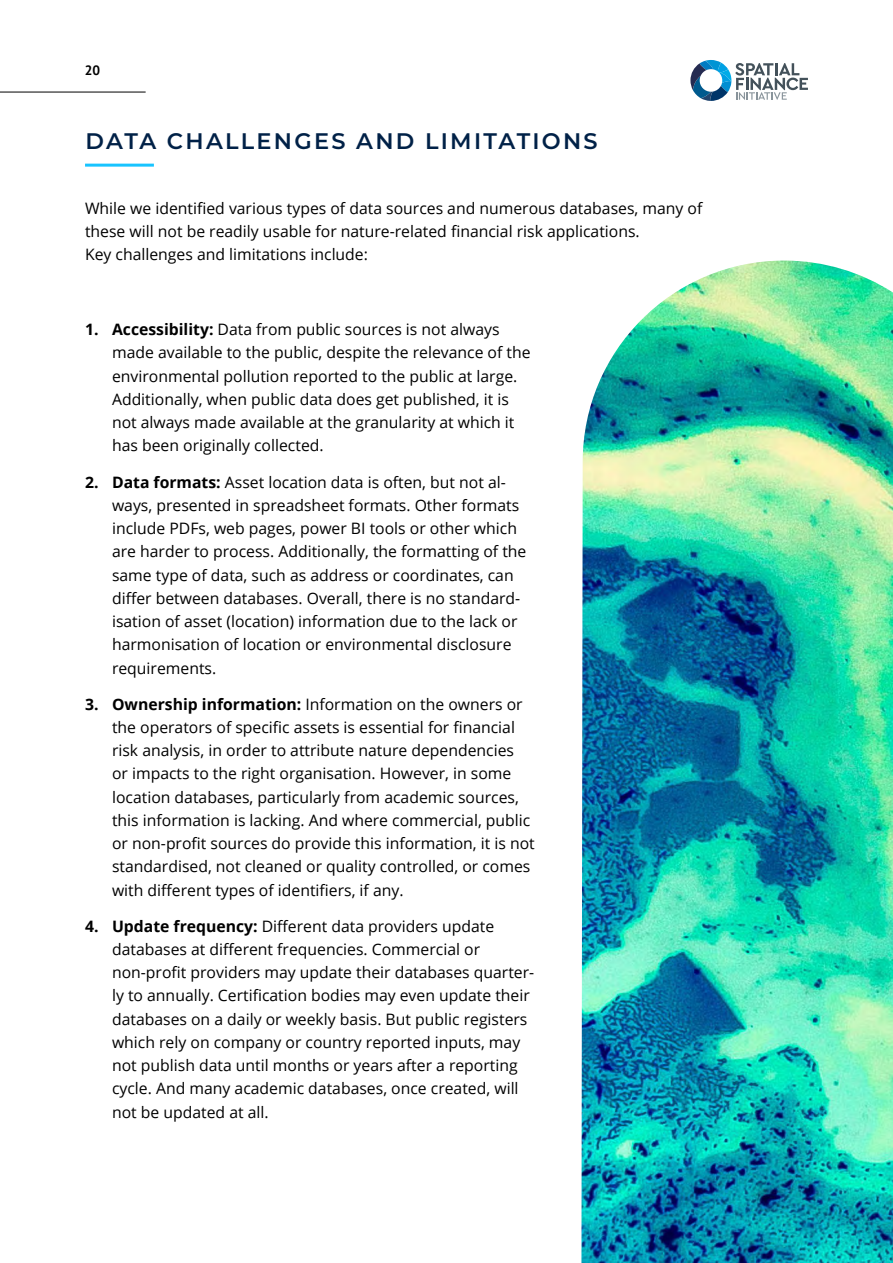
<style>
.page{position:relative;width:893px;height:1263px;background:#fff}
.page>*{position:absolute;margin:0;border:0;box-sizing:border-box;transform-origin:0 0}
.t1{font:600 22.5px "Montserrat";letter-spacing:.1em;color:#002147}
.t2{font:15.75px/23.2px "Open Sans";color:#000}
.t3{font:700 13.5px "PT Sans";color:#000}
.s1{font-weight:700}
</style>
<div class="page">
<hr style="left:0;top:92px;width:146px;height:1px;background:#000">
<svg style="left:690px;top:60px;width:118px;height:41px"></svg>
<hr style="left:85px;top:164px;width:69px;height:3px;background:#18c4ff">
<img style="left:581px;top:261px;width:312px;height:1002px">
<p class="t3" style="left:85px;top:61px;width:17px">20</p>
<h1 class="t1" style="left:85px;top:125px;width:514px">DATA CHALLENGES AND LIMITATIONS</h1>
<p class="t2" style="left:85px;top:196px;width:619px">While we identified various types of data sources and numerous databases, many of these will not be readily usable for nature-related financial risk applications.<br>Key challenges and limitations include:</p>
<p class="t2" style="left:112px;top:317px;width:420px;text-indent:-27px"><span class="s1">1. Accessibility:</span> Data from public sources is not always made available to the public, despite the relevance of the environmental pollution reported to the public at large.<br>Additionally, when public data does get published, it is not always made available at the granularity at which it has been originally collected.</p>
<p class="t2" style="left:112px;top:470px;width:416px;text-indent:-27px"><span class="s1">2. Data formats:</span> Asset location data is often, but not al&shy;ways, presented in spreadsheet formats. Other formats include PDFs, web pages, power BI tools or other which are harder to process. Additionally, the formatting of the same type of data, such as address or coordinates, can differ between databases. Overall, there is no standard&shy;isation of asset (location) information due to the lack or harmonisation of location or environmental disclosure requirements.</p>
<p class="t2" style="left:112px;top:692px;width:424px;text-indent:-27px"><span class="s1">3. Ownership information:</span> Information on the owners or the operators of specific assets is essential for financial risk analysis, in order to attribute nature dependencies<br>or impacts to the right organisation. However, in some location databases, particularly from academic sources, this information is lacking. And where commercial, public or non-profit sources do provide this information, it is not standardised, not cleaned or quality controlled, or comes with different types of identifiers, if any.</p>
<p class="t2" style="left:112px;top:914px;width:424px;text-indent:-27px"><span class="s1">4. Update frequency:</span> Different data providers update databases at different frequencies. Commercial or non-profit providers may update their databases quarter&shy;ly to annually. Certification bodies may even update their databases on a daily or weekly basis. But public registers which rely on company or country reported inputs, may not publish data until months or years after a reporting cycle. And many academic databases, once created, will not be updated at all.</p>
</div>
